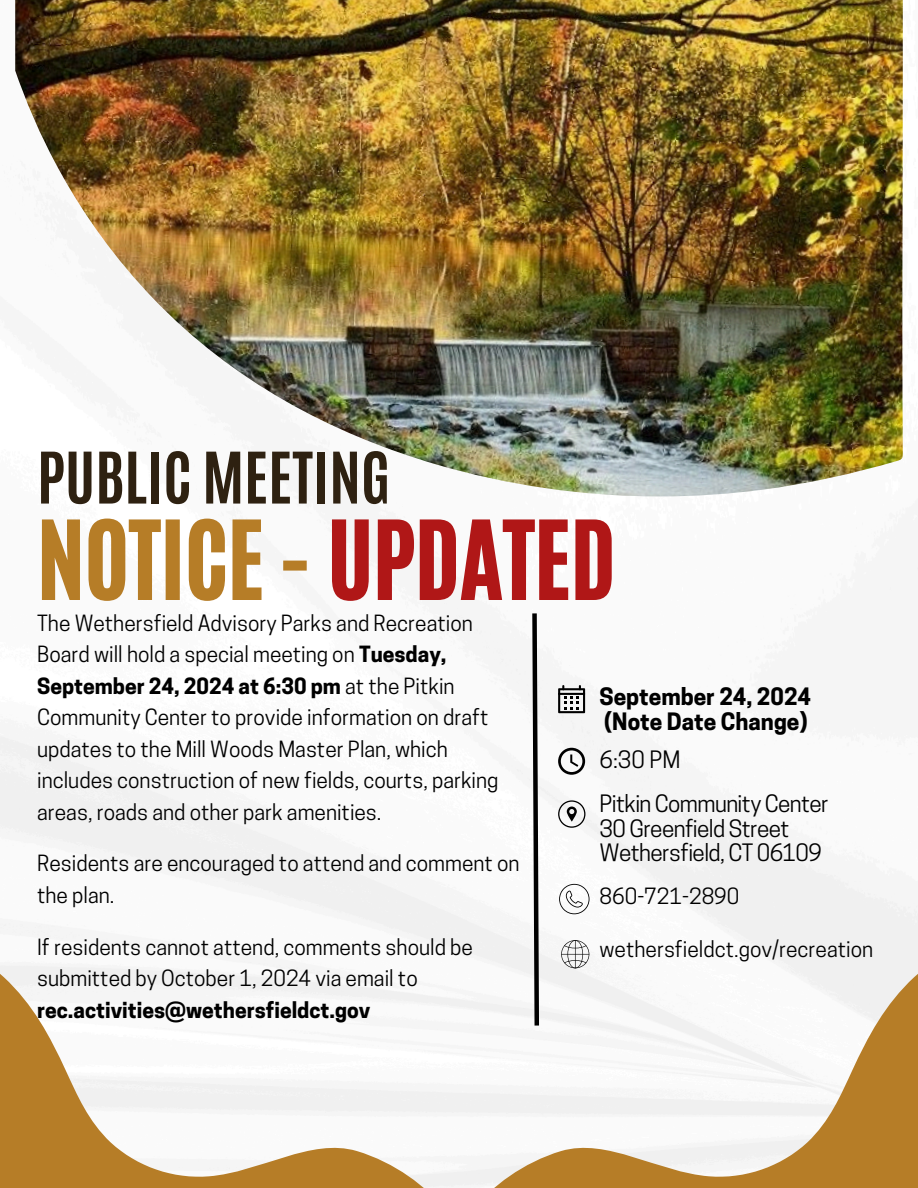
<style>
.page{position:relative;width:918px;height:1188px;background:#fff}
.page>*{position:absolute;margin:0;border:0;box-sizing:border-box;transform-origin:0 0}
.t1{font:91.05px "CA Generated";color:#b67d27}
.t2{font:700 60.45px "Antonio";color:#2e2111}
.t3{font:22.5px "Cooper Hewitt";letter-spacing:-.025em;color:#000}
.t4{font:700 22.5px "Cooper Hewitt";color:#000}
.t5{font:21px/31.5px "Cooper Hewitt";color:#000}
.s1{color:#b01717}
.s2{font-weight:700}
</style>
<div class="page">
<img style="left:0;top:496px;width:918px;height:691px">
<svg style="left:463px;top:926px;width:455px;height:262px"></svg>
<svg style="left:750px;top:1077px;width:168px;height:111px"></svg>
<svg style="left:530px;top:609px;width:11px;height:421px"></svg>
<svg style="left:0;top:926px;width:455px;height:262px"></svg>
<svg style="left:0;top:1077px;width:168px;height:111px"></svg>
<img style="left:15px;top:0;width:888px;height:496px">
<svg style="left:558px;top:748px;width:27px;height:27px"></svg>
<svg style="left:558px;top:800px;width:27px;height:27px"></svg>
<svg style="left:559px;top:884px;width:31px;height:30px"></svg>
<svg style="left:561px;top:940px;width:28px;height:28px"></svg>
<svg style="left:558px;top:685px;width:27px;height:28px"></svg>
<p class="t2" style="left:37px;top:434px;width:355px">PUBLIC MEETING</p>
<p class="t1" style="left:37px;top:495px;width:580px">NOTICE - <span class="s1">UPDATED</span></p>
<p class="t5" style="left:37px;top:610px;width:463px">The Wethersfield Advisory Parks and Recreation Board will hold a special meeting on <span class="s2">Tuesday, September 24, 2024 at 6:30 pm</span> at the Pitkin Community Center to provide information on draft updates to the Mill Woods Master Plan, which includes construction of new fields, courts, parking areas, roads and other park amenities.</p>
<p class="t5" style="left:37px;top:850px;width:484px">Residents are encouraged to attend and comment on the plan.</p>
<p class="t5" style="left:37px;top:934px;width:437px">If residents cannot attend, comments should be submitted by October 1, 2024 via email to <span class="s2">rec.activities@wethersfieldct.gov</span></p>
<p class="t4" style="left:600px;top:688px;width:213px">September 24, 2024</p>
<p class="t4" style="left:604px;top:713px;width:205px">(Note Date Change)</p>
<h2 class="t3" style="left:600px;top:751px;width:82px">6:30 PM</h2>
<h1 class="t3" style="left:600px;top:795px;width:231px">Pitkin Community Center</h1>
<p class="t3" style="left:600px;top:820px;width:191px">30 Greenfield Street</p>
<p class="t3" style="left:600px;top:844px;width:224px">Wethersfield, CT 06109</p>
<p class="t5" style="left:600px;top:883px;width:141px">860-721-2890</p>
<p class="t5" style="left:600px;top:936px;width:275px">wethersfieldct.gov/recreation</p>
</div>
